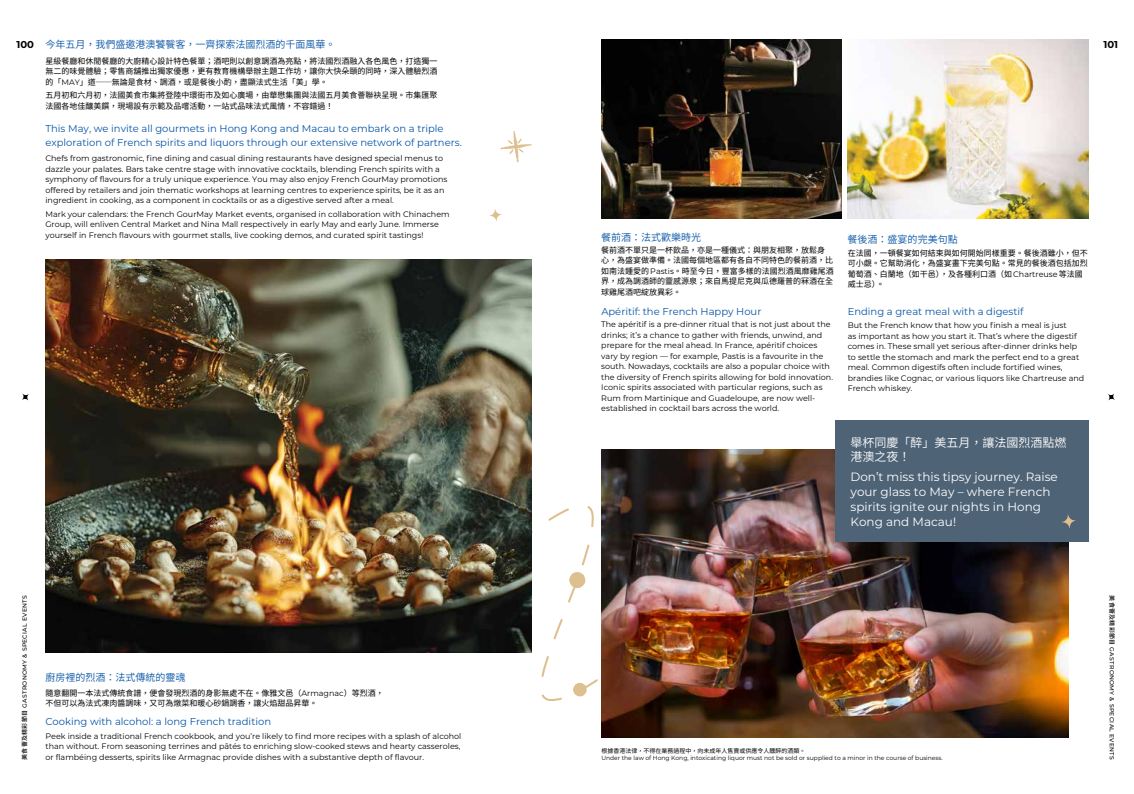
<style>
.page{position:relative;width:1134px;height:794px;background:#fff}
.page>*{position:absolute;margin:0;border:0;box-sizing:border-box;transform-origin:0 0}
.t1{font:12px/15px "Montserrat";color:#fff}
.t2{font:12px/14.4px "Source Han Sans HK";color:#fff}
.t3{font:10px/14px "Montserrat";color:#0855a6}
.t4{font:10px "Source Han Sans HK";color:#0855a6}
.t5{font:700 10px "Montserrat";color:#000}
.t6{font:8px/10.5px "Montserrat";color:#000}
.t7{font:8px/10.5px "Source Han Sans HK";color:#000}
.t8{font:6px "Montserrat";color:#000}
.t9{font:500 6px "Montserrat";letter-spacing:.05em;color:#000}
.t10{font:6px "Source Han Sans HK";color:#000}
.s1{font-family:"Montserrat"}
.s2{font-family:"Source Han Sans HK"}
</style>
<div class="page">
<svg style="left:490px;top:506px;width:108px;height:195px"></svg>
<img style="left:601px;top:449px;width:468px;height:288px">
<svg style="left:1108px;top:394px;width:7px;height:6px"></svg>
<svg style="left:22px;top:394px;width:7px;height:6px"></svg>
<img style="left:45px;top:260px;width:487px;height:392px">
<img style="left:601px;top:39px;width:241px;height:180px">
<img style="left:848px;top:39px;width:241px;height:180px">
<div style="left:835px;top:420px;width:253px;height:121px;background:#4f6376"></div>
<svg style="left:500px;top:131px;width:32px;height:31px"></svg>
<svg style="left:1062px;top:514px;width:13px;height:14px"></svg>
<svg style="left:490px;top:209px;width:12px;height:12px"></svg>
<p class="t4" style="left:45px;top:38px;width:292px">今年五月，我們盛邀港澳饕餮客，一齊探索法國烈酒的千面風華。</p>
<p class="t5" style="left:16px;top:38px;width:19px">100</p>
<p class="t5" style="left:1103px;top:38px;width:16px">101</p>
<p class="t7" style="left:45px;top:56px;width:394px;text-align:justify">星級餐廳和休閒餐廳的大廚精心設計特色餐單；酒吧則以創意調酒為亮點，將法國烈酒融入各色風色，打造獨一無二的味覺體驗；零售商舖推出獨家優惠，更有教育機構舉辦主題工作坊，讓你大快朵頤的同時，深入體驗烈酒的「<span class="s1">MAY</span>」道──無論是食材、調酒，或是餐後小酌，盡顯法式生活「美」學。</p>
<p class="t7" style="left:45px;top:90px;width:394px">五月初和六月初，法國美食市集將登陸中環街市及如心廣場，由華懋集團與法國五月美食薈聯袂呈現。市集匯聚法國各地佳釀美饌，現場設有示範及品嚐活動，一站式品味法式風情，不容錯過！</p>
<p class="t3" style="left:45px;top:121px;width:418px">This May, we invite all gourmets in Hong Kong and Macau to embark on a triple exploration of French spirits and liquors through our extensive network of partners.</p>
<p class="t6" style="left:45px;top:153px;width:403px">Chefs from gastronomic, fine dining and casual dining restaurants have designed special menus to dazzle your palates. Bars take centre stage with innovative cocktails, blending French spirits with a symphony of flavours for a truly unique experience. You may also enjoy French GourMay promotions offered by retailers and join thematic workshops at learning centres to experience spirits, be it as an ingredient in cooking, as a component in cocktails or as a digestive served after a meal.</p>
<p class="t6" style="left:45px;top:208px;width:406px">Mark your calendars: the French GourMay Market events, organised in collaboration with Chinachem<br>Group, will enliven Central Market and Nina Mall respectively in early May and early June. Immerse yourself in French flavours with gourmet stalls, live cooking demos, and curated spirit tastings!</p>
<p class="t9" style="left:20px;top:760px;width:166px;rotate:-90deg"><span class="s2">美食薈及精彩節目</span> GASTRONOMY &amp; SPECIAL EVENTS</p>
<p class="t4" style="left:45px;top:672px;width:142px">廚房裡的烈酒：法式傳統的靈魂</p>
<p class="t7" style="left:45px;top:687px;width:340px">隨意翻開一本法式傳統食譜，便會發現烈酒的身影無處不在。像雅文邑（<span class="s1">Armagnac</span>）等烈酒，不但可以為法式凍肉醬調味，又可為燉菜和暖心砂鍋調香，讓火焰甜品昇華。</p>
<p class="t3" style="left:45px;top:714px;width:227px">Cooking with alcohol: a long French tradition</p>
<p class="t6" style="left:45px;top:730px;width:417px">Peek inside a traditional French cookbook, and you’re likely to find more recipes with a splash of alcohol than without. From seasoning terrines and pâtés to enriching slow-cooked stews and hearty casseroles, or flambéing desserts, spirits like Armagnac provide dishes with a substantive depth of flavour.</p>
<p class="t4" style="left:601px;top:231px;width:101px">餐前酒：法式歡樂時光</p>
<p class="t4" style="left:848px;top:233px;width:111px">餐後酒：盛宴的完美句點</p>
<p class="t7" style="left:601px;top:245px;width:234px">餐前酒不單只是一杯飲品，亦是一種儀式：與朋友相聚，放鬆身心，為盛宴做準備。法國每個地區都有各自不同特色的餐前酒，比如南法鍾愛的 <span class="s1">Pastis</span>。時至今日，豐富多樣的法國烈酒風靡雞尾酒界，成為調酒師的靈感源泉；來自馬提尼克與瓜德羅普的冧酒在全球雞尾酒吧綻放異彩。</p>
<p class="t7" style="left:848px;top:248px;width:241px">在法國，一頓餐宴如何結束與如何開始同樣重要。餐後酒雖小，但不可小覷。它幫助消化，為盛宴畫下完美句點。常見的餐後酒包括加烈葡萄酒、白蘭地（如干邑），及各種利口酒（如 <span class="s1">Chartreuse</span> 等法國威士忌）。</p>
<p class="t3" style="left:601px;top:304px;width:161px">Apéritif: the French Happy Hour</p>
<p class="t3" style="left:848px;top:304px;width:177px">Ending a great meal with a digestif</p>
<p class="t6" style="left:601px;top:319px;width:233px">The apéritif is a pre-dinner ritual that is not just about the drinks; it’s a chance to gather with friends, unwind, and prepare for the meal ahead. In France, apéritif choices vary by region — for example, Pastis is a favourite in the south. Nowadays, cocktails are also a popular choice with the diversity of French spirits allowing for bold innovation.<br>Iconic spirits associated with particular regions, such as Rum from Martinique and Guadeloupe, are now well&shy;established in cocktail bars across the world.</p>
<p class="t6" style="left:848px;top:320px;width:238px">But the French know that how you finish a meal is just<br>as important as how you start it. That’s where the digestif comes in. These small yet serious after-dinner drinks help to settle the stomach and mark the perfect end to a great meal. Common digestifs often include fortified wines, brandies like Cognac, or various liquors like Chartreuse and French whiskey.</p>
<h1 class="t2" style="left:850px;top:435px;width:217px">舉杯同慶「醉」美五月，讓法國烈酒點燃港澳之夜！</h1>
<h1 class="t1" style="left:850px;top:468px;width:209px">Don’t miss this tipsy journey. Raise your glass to May – where French spirits ignite our nights in Hong<br>Kong and Macau!</h1>
<p class="t10" style="left:601px;top:747px;width:205px">根據香港法律，不得在業務過程中，向未成年人售賣或供應令人醺醉的酒類。</p>
<p class="t8" style="left:601px;top:754px;width:343px">Under the law of Hong Kong, intoxicating liquor must not be sold or supplied to a minor in the course of business.</p>
<p class="t9" style="left:1116px;top:595px;width:166px;rotate:90deg"><span class="s2">美食薈及精彩節目</span> GASTRONOMY &amp; SPECIAL EVENTS</p>
</div>
